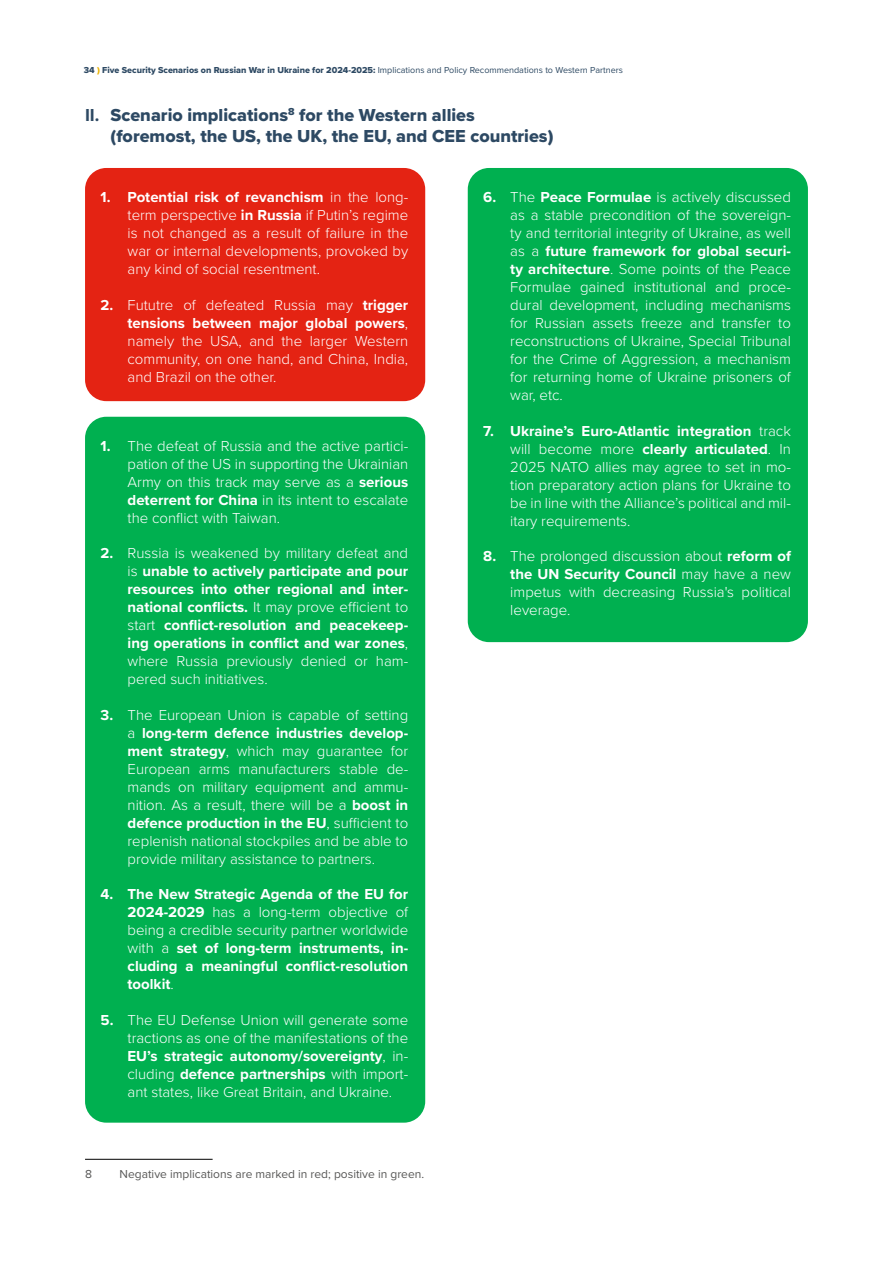
<style>
.page{position:relative;width:893px;height:1263px;background:#fff}
.page>*{position:absolute;margin:0;border:0;box-sizing:border-box;transform-origin:0 0}
.t1{font:18px/21px "Proxima Nova Extrabld";color:#2d4963}
.t2{font:300 15px/18px "Proxima Nova";color:#fff;text-align:justify}
.t3{font:700 15px/18px "Proxima Nova";color:#fff;text-align:justify}
.t4{font:12px "Proxima Nova";color:#575756}
.t5{font:9px "Proxima Nova Extrabld";color:#2d4963}
.s1{color:#e9b200}
.s2{font-family:"Proxima Nova"}
.s3{font-family:"Proxima Nova";font-weight:700}
.s4{font-weight:700}
.s5{font-weight:300}
</style>
<div class="page">
<div style="left:468px;top:168px;width:340px;height:474px;background:#00b050;border-radius:21px"></div>
<div style="left:85px;top:417px;width:340px;height:706px;background:#00b050;border-radius:21px"></div>
<div style="left:85px;top:168px;width:340px;height:233px;background:#e42313;border-radius:21px"></div>
<hr style="left:85px;top:1159px;width:128px;height:1px;background:#000">
<p class="t5" style="left:84px;top:63px;width:541px">34 <span class="s1">)</span> Five Security Scenarios on Russian War in Ukraine for 2024-2025: <span class="s2">Implications and Policy Recommendations to Western Partners</span></p>
<p class="t1" style="left:111px;top:104px;width:444px;text-indent:-26px"><span class="s3">II.</span> Scenario implications<sup>8</sup> for the Western allies (foremost, the US, the UK, the EU, and CEE countries)</p>
<p class="t2" style="left:128px;top:187px;width:282px;text-indent:-27px"><span class="s4">1. Potential risk of revanchism</span> in the long&shy;term perspective <span class="s4">in Russia</span> if Putin’s regime is not changed as a result of failure in the war or internal developments, provoked by any kind of social resentment.</p>
<p class="t2" style="left:128px;top:295px;width:282px;text-indent:-27px"><span class="s4">2.</span> Fututre of defeated Russia may <span class="s4">trigger tensions between major global powers</span>, namely the USA, and the larger Western community, on one hand, and China, India, and Brazil on the other.</p>
<p class="t2" style="left:128px;top:436px;width:282px;text-indent:-27px"><span class="s4">1.</span> The defeat of Russia and the active partici&shy;pation of the US in supporting the Ukrainian Army on this track may serve as a <span class="s4">serious deterrent for China</span> in its intent to escalate the conflict with Taiwan.</p>
<p class="t3" style="left:128px;top:544px;width:282px;text-indent:-27px">2. <span class="s5">Russia is weakened by military defeat and is</span> unable to actively participate and pour resources into other regional and inter&shy;national conflicts. <span class="s5">It may prove efficient to start</span> conflict-resolution and peacekeep&shy;ing operations in conflict and war zones<span class="s5">, where Russia previously denied or ham&shy;pered such initiatives.</span></p>
<p class="t2" style="left:128px;top:705px;width:282px;text-indent:-27px"><span class="s4">3.</span> The European Union is capable of setting a <span class="s4">long-term defence industries develop&shy;ment strategy</span>, which may guarantee for European arms manufacturers stable de&shy;mands on military equipment and ammu&shy;nition. As a result, there will be a <span class="s4">boost in defence production in the EU</span>, sufficient to replenish national stockpiles and be able to provide military assistance to partners.</p>
<p class="t3" style="left:128px;top:885px;width:282px;text-indent:-27px">4. The New Strategic Agenda of the EU for 2024-2029 <span class="s5">has a long-term objective of being a credible security partner worldwide with a</span> set of long-term instruments, in&shy;cluding a meaningful conflict-resolution toolkit<span class="s5">.</span></p>
<p class="t2" style="left:128px;top:1010px;width:282px;text-indent:-27px"><span class="s4">5.</span> The EU Defense Union will generate some tractions as one of the manifestations of the <span class="s4">EU’s strategic autonomy/sovereignty</span>, in&shy;cluding <span class="s4">defence partnerships</span> with import&shy;ant states, like Great Britain, and Ukraine.</p>
<p class="t4" style="left:85px;top:1165px;width:8px">8</p>
<p class="t4" style="left:120px;top:1165px;width:306px">Negative implications are marked in red; positive in green.</p>
<p class="t2" style="left:510px;top:187px;width:282px;text-indent:-27px"><span class="s4">6.</span> The <span class="s4">Peace Formulae</span> is actively discussed as a stable precondition of the sovereign&shy;ty and territorial integrity of Ukraine, as well as a <span class="s4">future framework for global securi&shy;ty architecture</span>. Some points of the Peace Formulae gained institutional and proce&shy;dural development, including mechanisms for Russian assets freeze and transfer to reconstructions of Ukraine, Special Tribunal for the Crime of Aggression, a mechanism for returning home of Ukraine prisoners of war, etc.</p>
<p class="t2" style="left:510px;top:421px;width:282px;text-indent:-27px"><span class="s4">7. Ukraine’s Euro-Atlantic integration</span> track will become more <span class="s4">clearly articulated</span>. In 2025 NATO allies may agree to set in mo&shy;tion preparatory action plans for Ukraine to be in line with the Alliance’s political and mil&shy;itary requirements.</p>
<p class="t2" style="left:510px;top:546px;width:282px;text-indent:-27px"><span class="s4">8.</span> The prolonged discussion about <span class="s4">reform of the UN Security Council</span> may have a new impetus with decreasing Russia's political leverage.</p>
</div>
